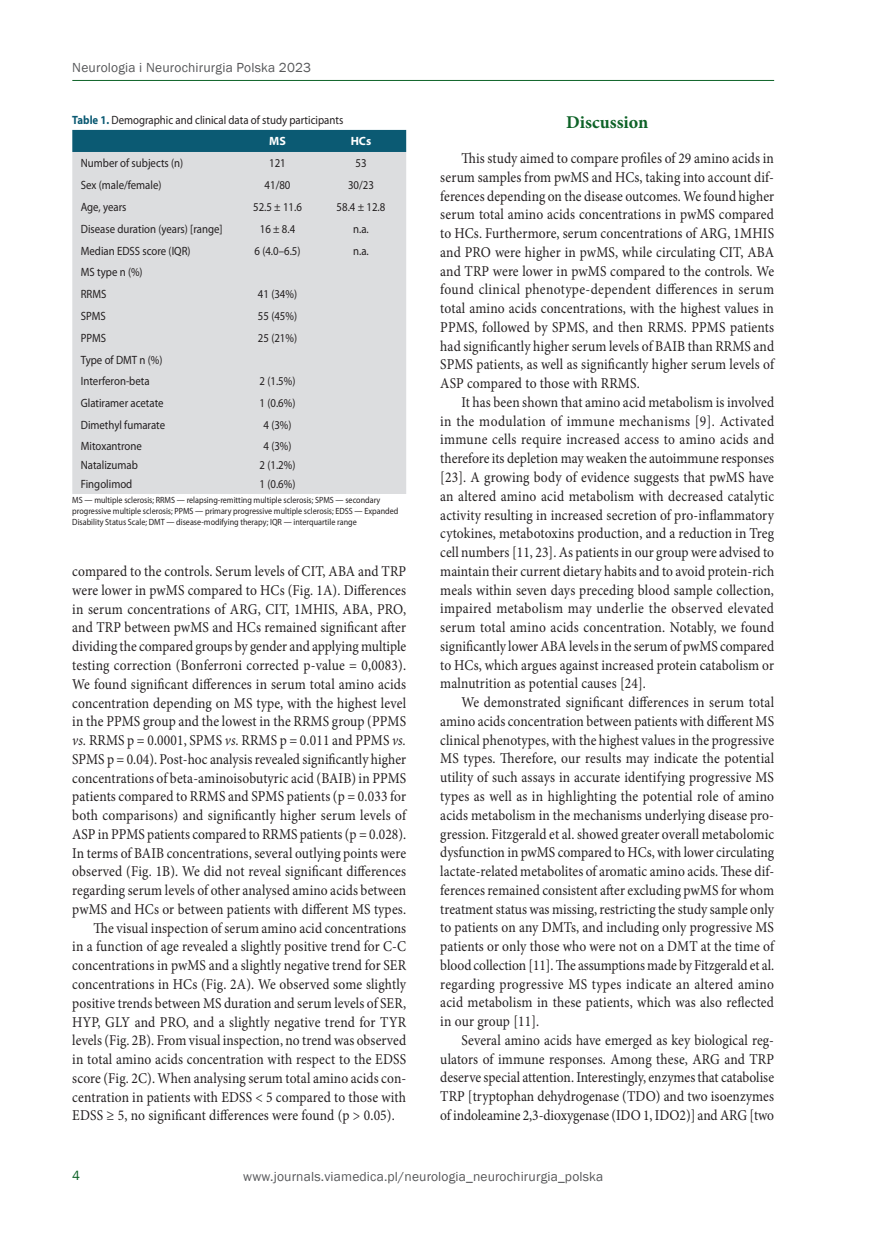
<style>
.page{position:relative;width:872px;height:1234px;background:#fff}
.page>*{position:absolute;margin:0;border:0;box-sizing:border-box;transform-origin:0 0}
.t1{font:700 18px "Minion Pro";color:#0d6227}
.t2{font:15px/18.8px "Minion Pro";letter-spacing:.01em;color:#231f20;text-align:justify;scale:.9 1}
.t3{font:13.5px "Franklin Gothic";letter-spacing:.015em;color:#57585a}
.t4{font:13.5px "Franklin Gothic";color:#0d6227}
.t5{font:12px/18.9px "Myriad Pro";color:#231f20;scale:.9 1}
.t6{font:700 12px "Myriad Pro";color:#fff}
.t7{font:9px/10.9px "Myriad Pro";color:#231f20;scale:.9 1}
.s1{font-weight:700;color:#0b5a73}
.s2{font-weight:700;color:#fff}
.s3{font-style:italic}
</style>
<div class="page">
<hr style="left:72px;top:80px;width:702px;height:1px;background:#0d6227">
<div style="left:72px;top:130px;width:334px;height:22px;background:#0b5a73"></div>
<div style="left:72px;top:152px;width:334px;height:342px;background:#dcdddf"></div>
<p class="t3" style="left:72px;top:59px;width:240px">Neurologia i Neurochirurgia Polska 2023</p>
<p class="t5" style="left:269px;top:109px;width:84px;line-height:21.6px;text-indent:-197px"><span class="s1">Table 1.</span> Demographic and clinical data of study participants<br><span class="s2">MS</span></p>
<p class="t6" style="left:351px;top:135px;width:22px">HCs</p>
<p class="t5" style="left:81px;top:154px;width:115px">Number of subjects (n)</p>
<p class="t5" style="left:269px;top:154px;width:20px">121</p>
<p class="t5" style="left:355px;top:154px;width:14px">53</p>
<p class="t5" style="left:81px;top:176px;width:91px">Sex (male/female)</p>
<p class="t5" style="left:264px;top:176px;width:30px">41/80</p>
<p class="t5" style="left:348px;top:176px;width:30px">30/23</p>
<p class="t5" style="left:81px;top:197px;width:52px">Age, years</p>
<p class="t5" style="left:253px;top:197px;width:56px">52.5 ± 11.6</p>
<p class="t5" style="left:337px;top:197px;width:56px">58.4 ± 12.8</p>
<p class="t5" style="left:81px;top:219px;width:159px">Disease duration (years) [range]</p>
<p class="t5" style="left:260px;top:219px;width:41px">16 ± 8.4</p>
<p class="t5" style="left:353px;top:219px;width:19px">n.a.</p>
<p class="t5" style="left:81px;top:241px;width:123px">Median EDSS score (IQR)</p>
<p class="t5" style="left:254px;top:241px;width:53px">6 (4.0–6.5)</p>
<p class="t5" style="left:353px;top:241px;width:19px">n.a.</p>
<p class="t5" style="left:81px;top:261px;width:70px;line-height:21.8px">MS type n (%)<br>RRMS</p>
<p class="t5" style="left:258px;top:285px;width:45px">41 (34%)</p>
<p class="t5" style="left:81px;top:307px;width:29px">SPMS</p>
<p class="t5" style="left:258px;top:307px;width:45px">55 (45%)</p>
<p class="t5" style="left:81px;top:328px;width:30px">PPMS</p>
<p class="t5" style="left:258px;top:328px;width:45px">25 (21%)</p>
<p class="t5" style="left:81px;top:349px;width:92px;line-height:21.8px">Type of DMT n (%)<br>Interferon-beta</p>
<p class="t5" style="left:260px;top:372px;width:41px">2 (1.5%)</p>
<p class="t5" style="left:81px;top:394px;width:93px">Glatiramer acetate</p>
<p class="t5" style="left:260px;top:394px;width:41px">1 (0.6%)</p>
<p class="t5" style="left:81px;top:415px;width:95px">Dimethyl fumarate</p>
<p class="t5" style="left:263px;top:415px;width:33px">4 (3%)</p>
<p class="t5" style="left:81px;top:437px;width:69px">Mitoxantrone<br>Natalizumab<br>Fingolimod</p>
<p class="t5" style="left:260px;top:437px;width:41px;text-align:center">4 (3%)<br>2 (1.2%)<br>1 (0.6%)</p>
<p class="t7" style="left:72px;top:495px;width:364px">MS — multiple sclerosis; RRMS — relapsing-remitting multiple sclerosis; SPMS — secondary progressive multiple sclerosis; PPMS — primary progressive multiple sclerosis; EDSS — Expanded<br>Disability Status Scale; DMT — disease-modifying therapy; IQR — interquartile range</p>
<p class="t2" style="left:72px;top:562px;width:372px">compared to the controls. Serum levels of CIT, ABA and TRP</p>
<p class="t2" style="left:72px;top:580px;width:372px">were lower in pwMS compared to HCs (Fig. 1A). Differences</p>
<p class="t2" style="left:72px;top:599px;width:372px">in serum concentrations of ARG, CIT, 1MHIS, ABA, PRO,</p>
<p class="t2" style="left:72px;top:618px;width:372px">and TRP between pwMS and HCs remained significant after</p>
<p class="t2" style="left:72px;top:637px;width:372px">dividing the compared groups by gender and applying multiple</p>
<p class="t2" style="left:72px;top:655px;width:372px">testing correction (Bonferroni corrected p-value = 0,0083).</p>
<p class="t2" style="left:72px;top:674px;width:372px">We found significant differences in serum total amino acids</p>
<p class="t2" style="left:72px;top:693px;width:372px">concentration depending on MS type, with the highest level</p>
<p class="t2" style="left:72px;top:712px;width:372px">in the PPMS group and the lowest in the RRMS group (PPMS</p>
<p class="t2" style="left:72px;top:730px;width:372px"><span class="s3">vs.</span> RRMS p = 0.0001, SPMS <span class="s3">vs.</span> RRMS p = 0.011 and PPMS <span class="s3">vs.</span></p>
<p class="t2" style="left:72px;top:749px;width:372px">SPMS p = 0.04). Post-hoc analysis revealed significantly higher</p>
<p class="t2" style="left:72px;top:768px;width:372px">concentrations of beta-aminoisobutyric acid (BAIB) in PPMS</p>
<p class="t2" style="left:72px;top:787px;width:372px">patients compared to RRMS and SPMS patients (p = 0.033 for</p>
<p class="t2" style="left:72px;top:805px;width:372px">both comparisons) and significantly higher serum levels of</p>
<p class="t2" style="left:72px;top:824px;width:372px">ASP in PPMS patients compared to RRMS patients (p = 0.028).</p>
<p class="t2" style="left:72px;top:843px;width:372px">In terms of BAIB concentrations, several outlying points were</p>
<p class="t2" style="left:72px;top:862px;width:372px">observed (Fig. 1B). We did not reveal significant differences</p>
<p class="t2" style="left:72px;top:880px;width:372px">regarding serum levels of other analysed amino acids between</p>
<p class="t2" style="left:72px;top:899px;width:372px">pwMS and HCs or between patients with different MS types.</p>
<p class="t2" style="left:94px;top:918px;width:349px">The visual inspection of serum amino acid concentrations</p>
<p class="t2" style="left:72px;top:937px;width:372px">in a function of age revealed a slightly positive trend for C-C</p>
<p class="t2" style="left:72px;top:955px;width:372px">concentrations in pwMS and a slightly negative trend for SER</p>
<p class="t2" style="left:72px;top:974px;width:372px">concentrations in HCs (Fig. 2A). We observed some slightly</p>
<p class="t2" style="left:72px;top:993px;width:372px">positive trends between MS duration and serum levels of SER,</p>
<p class="t2" style="left:72px;top:1012px;width:372px">HYP, GLY and PRO, and a slightly negative trend for TYR</p>
<p class="t2" style="left:72px;top:1030px;width:372px">levels (Fig. 2B). From visual inspection, no trend was observed</p>
<p class="t2" style="left:72px;top:1049px;width:372px">in total amino acids concentration with respect to the EDSS</p>
<p class="t2" style="left:72px;top:1068px;width:372px">score (Fig. 2C). When analysing serum total amino acids con-</p>
<p class="t2" style="left:72px;top:1087px;width:372px">centration in patients with EDSS &lt; 5 compared to those with</p>
<p class="t2" style="left:72px;top:1105px;width:360px">EDSS ≥ 5, no significant differences were found (p &gt; 0.05).</p>
<p class="t1" style="left:566px;top:109px;width:84px">Discussion</p>
<p class="t2" style="left:440px;top:149px;width:372px;text-indent:21px">This study aimed to compare profiles of 29 amino acids in serum samples from pwMS and HCs, taking into account dif&shy;ferences depending on the disease outcomes. We found higher serum total amino acids concentrations in pwMS compared to HCs. Furthermore, serum concentrations of ARG, 1MHIS and PRO were higher in pwMS, while circulating CIT, ABA and TRP were lower in pwMS compared to the controls. We found clinical phenotype-dependent differences in serum total amino acids concentrations, with the highest values in PPMS, followed by SPMS, and then RRMS. PPMS patients had significantly higher serum levels of BAIB than RRMS and SPMS patients, as well as significantly higher serum levels of ASP compared to those with RRMS.</p>
<p class="t2" style="left:440px;top:393px;width:372px;text-indent:21px">It has been shown that amino acid metabolism is involved in the modulation of immune mechanisms [9]. Activated immune cells require increased access to amino acids and therefore its depletion may weaken the autoimmune responses [23]. A growing body of evidence suggests that pwMS have an altered amino acid metabolism with decreased catalytic activity resulting in increased secretion of pro-inflammatory cytokines, metabotoxins production, and a reduction in Treg cell numbers [11, 23]. As patients in our group were advised to maintain their current dietary habits and to avoid protein-rich meals within seven days preceding blood sample collection, impaired metabolism may underlie the observed elevated serum total amino acids concentration. Notably, we found significantly lower ABA levels in the serum of pwMS compared to HCs, which argues against increased protein catabolism or malnutrition as potential causes [24].</p>
<p class="t2" style="left:440px;top:693px;width:372px;text-indent:21px">We demonstrated significant differences in serum total amino acids concentration between patients with different MS clinical phenotypes, with the highest values in the progressive MS types. Therefore, our results may indicate the potential utility of such assays in accurate identifying progressive MS types as well as in highlighting the potential role of amino acids metabolism in the mechanisms underlying disease pro&shy;gression. Fitzgerald et al. showed greater overall metabolomic dysfunction in pwMS compared to HCs, with lower circulating lactate-related metabolites of aromatic amino acids. These dif&shy;ferences remained consistent after excluding pwMS for whom treatment status was missing, restricting the study sample only to patients on any DMTs, and including only progressive MS patients or only those who were not on a DMT at the time of blood collection [11]. The assumptions made by Fitzgerald et al. regarding progressive MS types indicate an altered amino acid metabolism in these patients, which was also reflected in our group [11].</p>
<p class="t2" style="left:440px;top:1030px;width:372px;text-indent:21px">Several amino acids have emerged as key biological reg&shy;ulators of immune responses. Among these, ARG and TRP deserve special attention. Interestingly, enzymes that catabolise TRP [tryptophan dehydrogenase (TDO) and two isoenzymes of indoleamine 2,3-dioxygenase (IDO 1, IDO2)] and ARG [two</p>
<p class="t4" style="left:72px;top:1166px;width:9px">4</p>
<p class="t3" style="left:243px;top:1168px;width:361px">www.journals.viamedica.pl/neurologia_neurochirurgia_polska</p>
</div>
